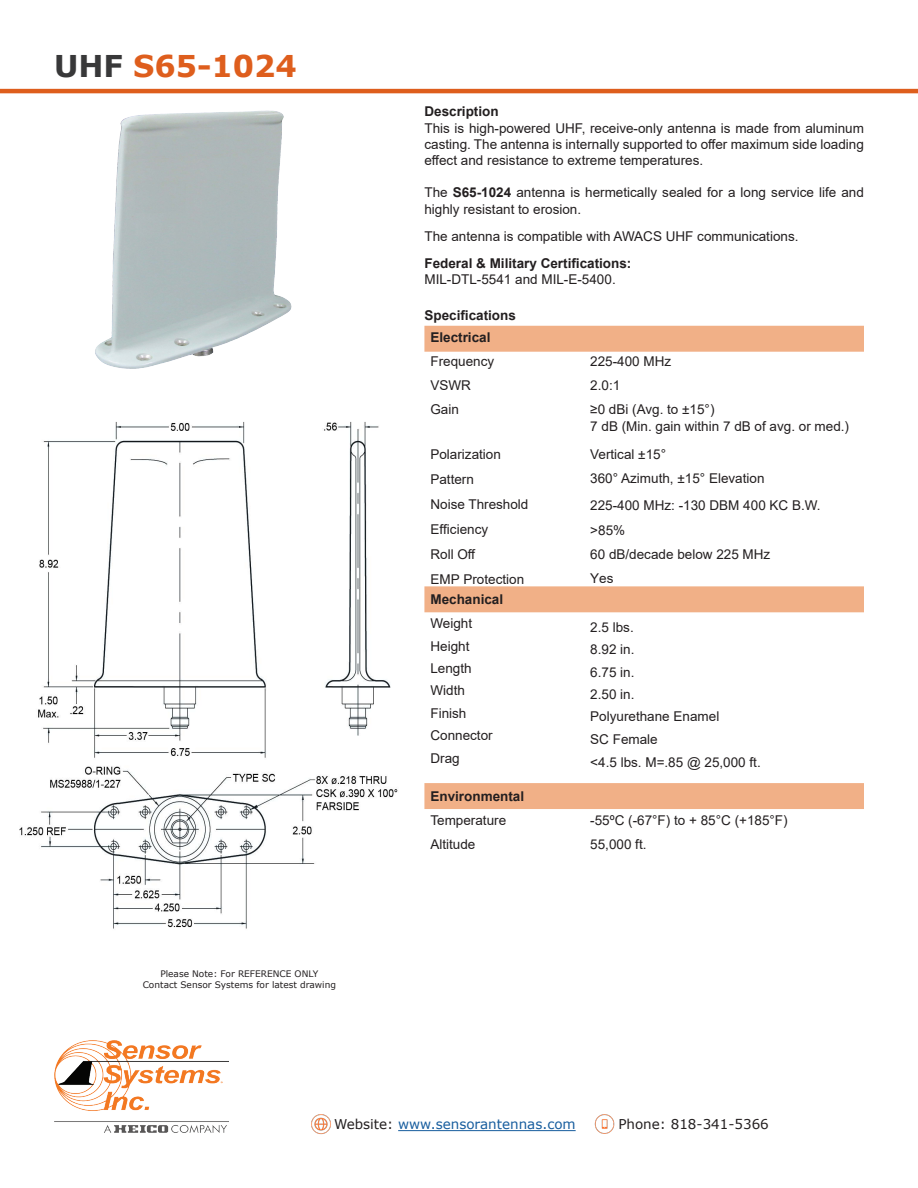
<style>
.page{position:relative;width:918px;height:1188px;background:#fff}
.page>*{position:absolute;margin:0;border:0;box-sizing:border-box;transform-origin:0 0}
.t1{font:700 30px "Verdana";color:#de5e1d}
.t2{font:13.5px/25px "Arial";color:#231f20}
.t3{font:700 13.5px "Arial";color:#231f20}
.t4{font:13.5px "Verdana";color:#175d9e}
.t5{font:13.5px "Verdana";color:#231f20}
.t6{font:9px "Verdana";color:#231f20}
.s1{color:#383839}
.s2{font-weight:700}
.s3{color:#231f20}
</style>
<div class="page">
<svg style="left:424px;top:326px;width:440px;height:483px"></svg>
<hr style="left:0;top:89px;width:918px;height:4px;background:#de5e1d">
<img style="left:55px;top:1041px;width:174px;height:91px">
<hr style="left:398px;top:1130px;width:178px;height:1px;background:#175d9e">
<img style="left:311px;top:1114px;width:20px;height:21px">
<img style="left:594px;top:1114px;width:21px;height:20px">
<img style="left:95px;top:110px;width:197px;height:259px">
<img style="left:19px;top:422px;width:379px;height:507px">
<p class="t1" style="left:54px;top:45px;width:244px"><span class="s1">UHF</span> S65-1024</p>
<p class="t6" style="left:160px;top:967px;width:159px">Please Note: For REFERENCE ONLY</p>
<p class="t6" style="left:143px;top:978px;width:195px">Contact Sensor Systems for latest drawing</p>
<p class="t3" style="left:424px;top:102px;width:76px">Description</p>
<p class="t2" style="left:424px;top:120px;width:441px;line-height:16.2px;text-align:justify">This is high-powered UHF, receive-only antenna is made from aluminum casting. The antenna is internally supported to offer maximum side loading effect and resistance to extreme temperatures.</p>
<p class="t2" style="left:424px;top:184px;width:441px;line-height:16.2px">The <span class="s2">S65-1024</span> antenna is hermetically sealed for a long service life and highly resistant to erosion.</p>
<p class="t2" style="left:424px;top:223px;width:376px">The antenna is compatible with AWACS UHF communications.</p>
<p class="t3" style="left:424px;top:253px;width:209px">Federal &amp; Military Certifications:</p>
<p class="t2" style="left:424px;top:266px;width:193px">MIL-DTL-5541 and MIL-E-5400.</p>
<p class="t3" style="left:424px;top:305px;width:93px">Specifications</p>
<p class="t3" style="left:430px;top:327px;width:62px">Electrical</p>
<p class="t2" style="left:430px;top:349px;width:65px;line-height:24.5px">Frequency<br>VSWR<br>Gain</p>
<p class="t2" style="left:590px;top:349px;width:126px;line-height:24.5px">225-400 MHz<br>2.0:1<br>≥0 dBi (Avg. to ±15°)</p>
<p class="t2" style="left:590px;top:412px;width:260px;line-height:28px">7 dB (Min. gain within 7 dB of avg. or med.)<br>Vertical ±15°</p>
<p class="t2" style="left:590px;top:466px;width:232px;line-height:26.2px">360° Azimuth, ±15° Elevation<br>225-400 MHz: -130 DBM 400 KC B.W.</p>
<p class="t2" style="left:430px;top:441px;width:100px">Polarization<br>Pattern<br>Noise Threshold<br>Efficiency<br>Roll Off<br>EMP Protection</p>
<p class="t2" style="left:590px;top:519px;width:182px;line-height:23.7px">&gt;85%<br>60 dB/decade below 225 MHz<br>Yes</p>
<p class="t3" style="left:430px;top:590px;width:74px">Mechanical</p>
<p class="t2" style="left:430px;top:611px;width:43px">Weight</p>
<p class="t2" style="left:590px;top:615px;width:45px">2.5 lbs.</p>
<p class="t2" style="left:430px;top:633px;width:41px">Height</p>
<p class="t2" style="left:590px;top:637px;width:46px">8.92 in.</p>
<p class="t2" style="left:430px;top:656px;width:43px">Length</p>
<p class="t2" style="left:590px;top:659px;width:46px">6.75 in.</p>
<p class="t2" style="left:430px;top:678px;width:36px">Width</p>
<p class="t2" style="left:590px;top:682px;width:46px">2.50 in.</p>
<p class="t2" style="left:430px;top:700px;width:38px">Finish</p>
<p class="t2" style="left:590px;top:704px;width:131px">Polyurethane Enamel</p>
<p class="t2" style="left:430px;top:722px;width:64px">Connector</p>
<p class="t2" style="left:590px;top:726px;width:69px">SC Female</p>
<p class="t2" style="left:430px;top:746px;width:31px">Drag</p>
<p class="t2" style="left:590px;top:749px;width:172px">&lt;4.5 lbs. M=.85 @ 25,000 ft.</p>
<p class="t3" style="left:430px;top:787px;width:95px">Environmental</p>
<p class="t2" style="left:430px;top:807px;width:77px">Temperature</p>
<p class="t2" style="left:590px;top:808px;width:199px;line-height:23.7px">-55ºC (-67°F) to + 85°C (+185°F)<br>55,000 ft.</p>
<p class="t2" style="left:430px;top:832px;width:47px">Altitude</p>
<p class="t4" style="left:334px;top:1115px;width:243px"><span class="s3">Website:</span> www.sensorantennas.com</p>
<p class="t5" style="left:618px;top:1115px;width:152px">Phone: 818-341-5366</p>
</div>
